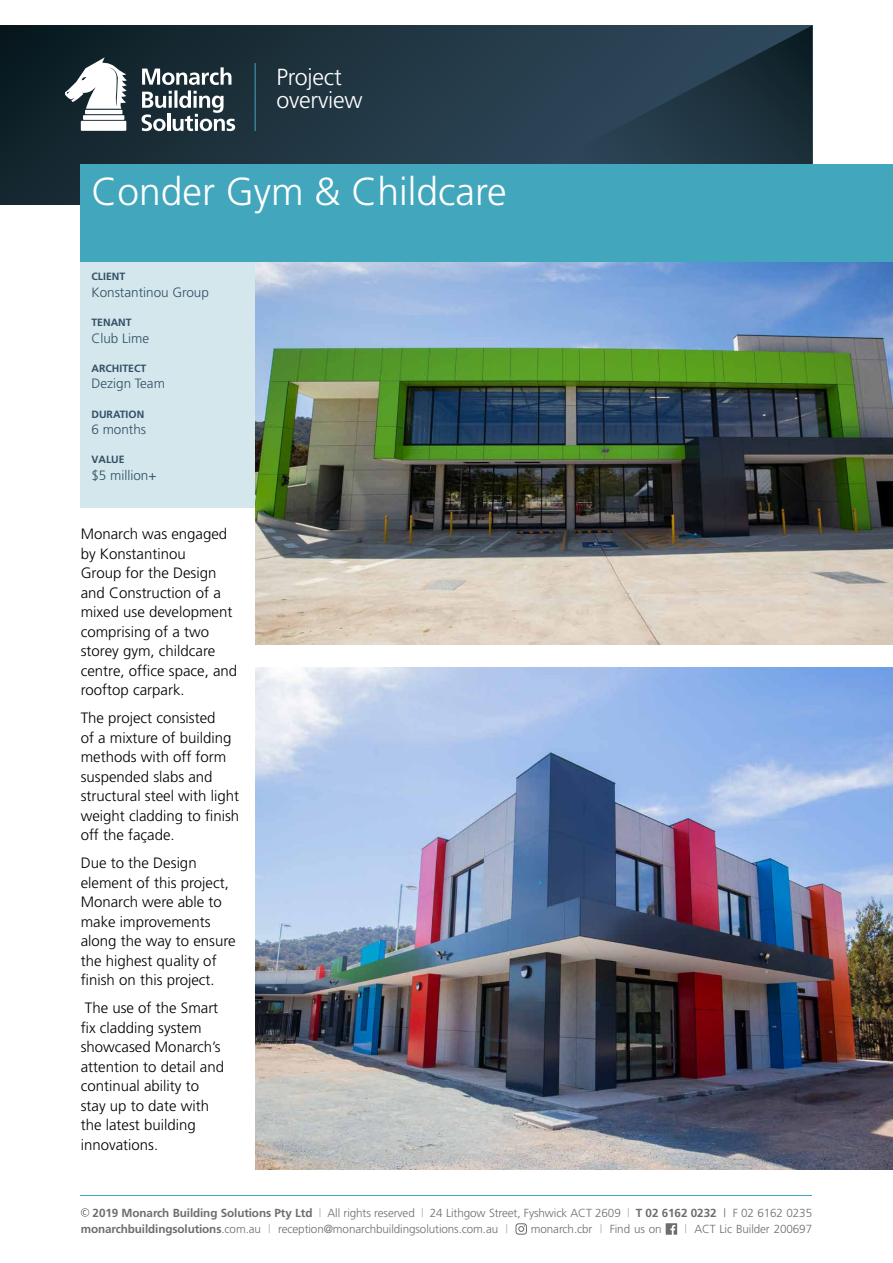
<style>
.page{position:relative;width:893px;height:1263px;background:#fff}
.page>*{position:absolute;margin:0;border:0;box-sizing:border-box;transform-origin:0 0}
.t1{font:300 39px "Frutiger";color:#fff}
.t2{font:300 23.25px/23.2px "Frutiger";letter-spacing:-.01em;color:#fff}
.t3{font:300 15px/19.5px "Frutiger";color:#000}
.t4{font:300 13.5px "Frutiger";color:#324f66}
.t5{font:300 11.7px/16.5px "Frutiger";letter-spacing:-.01em;color:#6d6e71;scale:.5 1}
.t6{font:300 11.7px "Frutiger";letter-spacing:-.01em;color:#6d6e71}
.t7{font:700 10.5px "Frutiger";color:#324f66}
.s1{font-weight:700}
</style>
<div class="page">
<svg style="left:0;top:26px;width:472px;height:178px"></svg>
<div style="left:81px;top:121px;width:45px;height:10px;background:#fff"></div>
<div style="left:83px;top:115px;width:41px;height:5px;background:#fff"></div>
<hr style="left:85px;top:110px;width:37px;height:4px;background:#fff">
<svg style="left:65px;top:57px;width:62px;height:52px"></svg>
<svg style="left:142px;top:67px;width:93px;height:64px"></svg>
<hr style="left:255px;top:63px;width:1px;height:68px;background:#42a6bc">
<svg style="left:472px;top:26px;width:340px;height:138px"></svg>
<hr style="left:81px;top:1195px;width:731px;height:1px;background:#42a6bc">
<svg style="left:81px;top:1208px;width:8px;height:9px"></svg>
<svg style="left:515px;top:1223px;width:12px;height:12px"></svg>
<svg style="left:666px;top:1223px;width:11px;height:12px"></svg>
<img style="left:255px;top:261px;width:638px;height:383px">
<div style="left:81px;top:261px;width:174px;height:247px;background:#d3e7ec"></div>
<div style="left:81px;top:164px;width:812px;height:97px;background:#42a6bc"></div>
<img style="left:255px;top:668px;width:638px;height:501px">
<h2 class="t2" style="left:276px;top:65px;width:88px">Project overview</h2>
<h1 class="t1" style="left:91px;top:169px;width:417px">Conder Gym &amp; Childcare</h1>
<p class="t7" style="left:91px;top:270px;width:35px">CLIENT</p>
<p class="t4" style="left:91px;top:284px;width:119px">Konstantinou Group</p>
<p class="t7" style="left:91px;top:316px;width:42px">TENANT</p>
<p class="t4" style="left:91px;top:330px;width:59px">Club Lime</p>
<p class="t7" style="left:91px;top:362px;width:56px">ARCHITECT</p>
<p class="t4" style="left:91px;top:376px;width:75px">Dezign Team</p>
<p class="t7" style="left:91px;top:408px;width:54px">DURATION</p>
<p class="t4" style="left:91px;top:422px;width:56px">6 months</p>
<p class="t7" style="left:91px;top:454px;width:35px">VALUE</p>
<p class="t4" style="left:91px;top:468px;width:67px">$5 million+</p>
<p class="t3" style="left:81px;top:524px;width:158px">Monarch was engaged by Konstantinou<br>Group for the Design and Construction of a mixed use development comprising of a two storey gym, childcare centre, office space, and rooftop carpark.</p>
<p class="t3" style="left:81px;top:708px;width:160px">The project consisted<br>of a mixture of building methods with off form suspended slabs and structural steel with light weight cladding to finish off the façade.</p>
<p class="t3" style="left:81px;top:853px;width:156px">Due to the Design element of this project,<br>Monarch were able to make improvements along the way to ensure the highest quality of finish on this project.</p>
<p class="t3" style="left:81px;top:998px;width:145px">The use of the Smart fix cladding system showcased Monarch’s attention to detail and continual ability to stay up to date with the latest building innovations.</p>
<p class="t5" style="left:81px;top:1204px;width:1464px;text-indent:12px"><span class="s1">2019 Monarch Building Solutions Pty Ltd</span> | All rights reserved | 24 Lithgow Street, Fyshwick ACT 2609 | <span class="s1">T 02 6162 0232</span> | F 02 6162 0235 <span class="s1">monarchbuildingsolutions</span>.com.au | reception@monarchbuildingsolutions.com.au |</p>
<p class="t6" style="left:531px;top:1222px;width:132px">monarch.cbr | Find us on</p>
<p class="t5" style="left:685px;top:1221px;width:256px">| ACT Lic Builder 200697</p>
</div>
